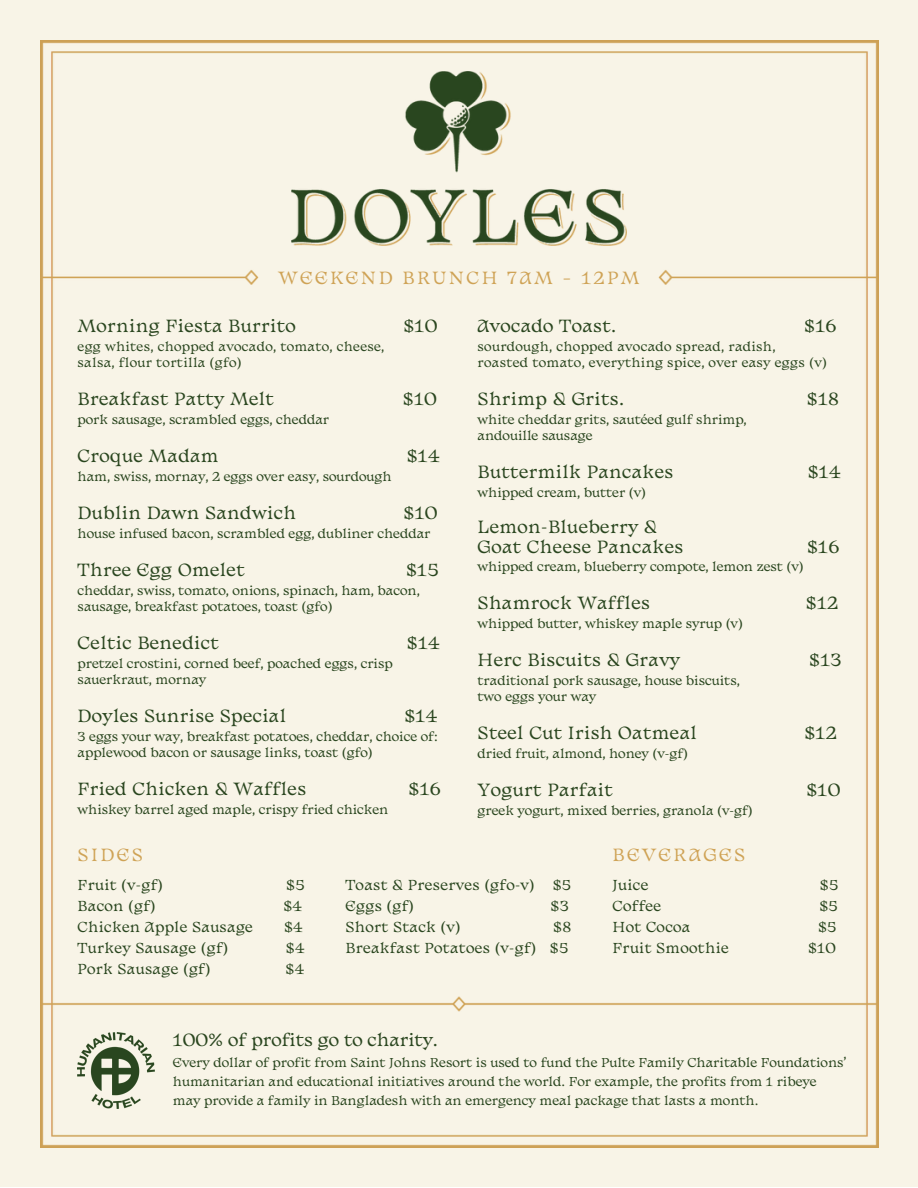
<style>
.page{position:relative;width:918px;height:1188px;background:#fff}
.page>*{position:absolute;margin:0;border:0;box-sizing:border-box;transform-origin:0 0}
.t1{font:16.5px "Basteleur Moonlight";letter-spacing:.025em;color:#2a461f}
.t2{font:16.5px "Basteleur Moonlight";letter-spacing:.15em;color:#cfa356}
.t3{font:16.5px "Basteleur Moonlight";color:#2a461f}
.t4{font:13.5px/21px "Basteleur Moonlight";letter-spacing:.025em;color:#2a461f;text-align:right}
.t5{font:12px/16px "Basteleur Moonlight";color:#2a461f}
.t6{font:12px "Basteleur Moonlight";letter-spacing:.025em;color:#2a461f}
</style>
<div class="page">
<div style="left:0;top:0;width:918px;height:1187px;background:#f8f4e7"></div>
<img style="left:40px;top:41px;width:838px;height:1107px">
<img style="left:659px;top:270px;width:218px;height:15px">
<img style="left:41px;top:270px;width:218px;height:15px">
<img style="left:41px;top:997px;width:837px;height:14px">
<img style="left:292px;top:71px;width:334px;height:175px">
<img style="left:78px;top:1033px;width:76px;height:75px">
<p class="t2" style="left:278px;top:271px;width:363px">WEEKEND BRUNCH 7AM – 12PM</p>
<p class="t1" style="left:78px;top:318px;width:220px">Morning Fiesta Burrito</p>
<p class="t1" style="left:403px;top:318px;width:36px">$10</p>
<p class="t6" style="left:78px;top:341px;width:308px">egg whites, chopped avocado, tomato, cheese,</p>
<p class="t6" style="left:78px;top:357px;width:166px">salsa, flour tortilla (gfo)</p>
<p class="t1" style="left:78px;top:391px;width:198px">Breakfast Patty Melt</p>
<p class="t1" style="left:403px;top:391px;width:36px">$10</p>
<p class="t5" style="left:78px;top:412px;width:253px">pork sausage, scrambled eggs, cheddar</p>
<p class="t1" style="left:78px;top:448px;width:143px">Croque Madam</p>
<p class="t1" style="left:407px;top:448px;width:34px">$14</p>
<p class="t5" style="left:78px;top:469px;width:316px">ham, swiss, mornay, 2 eggs over easy, sourdough</p>
<p class="t1" style="left:78px;top:505px;width:220px">Dublin Dawn Sandwich</p>
<p class="t1" style="left:404px;top:505px;width:36px">$10</p>
<p class="t5" style="left:78px;top:526px;width:354px">house infused bacon, scrambled egg, dubliner cheddar</p>
<p class="t1" style="left:78px;top:562px;width:169px">Three Egg Omelet</p>
<p class="t1" style="left:406px;top:562px;width:34px">$15</p>
<p class="t5" style="left:78px;top:583px;width:344px">cheddar, swiss, tomato, onions, spinach, ham, bacon, sausage, breakfast potatoes, toast (gfo)</p>
<p class="t1" style="left:78px;top:635px;width:143px">Celtic Benedict</p>
<p class="t1" style="left:407px;top:635px;width:34px">$14</p>
<p class="t5" style="left:78px;top:656px;width:317px">pretzel crostini, corned beef, poached eggs, crisp sauerkraut, mornay</p>
<p class="t1" style="left:78px;top:708px;width:210px">Doyles Sunrise Special</p>
<p class="t1" style="left:404px;top:708px;width:34px">$14</p>
<p class="t5" style="left:78px;top:729px;width:362px">3 eggs your way, breakfast potatoes, cheddar, choice of: applewood bacon or sausage links, toast (gfo)</p>
<p class="t1" style="left:78px;top:781px;width:230px">Fried Chicken &amp; Waffles</p>
<p class="t1" style="left:409px;top:781px;width:34px">$16</p>
<p class="t5" style="left:78px;top:802px;width:312px">whiskey barrel aged maple, crispy fried chicken</p>
<p class="t1" style="left:478px;top:318px;width:140px">Avocado Toast.</p>
<p class="t1" style="left:804px;top:318px;width:34px">$16</p>
<p class="t6" style="left:478px;top:341px;width:299px">sourdough, chopped avocado spread, radish,</p>
<p class="t6" style="left:478px;top:357px;width:351px">roasted tomato, everything spice, over easy eggs (v)</p>
<p class="t1" style="left:478px;top:391px;width:148px">Shrimp &amp; Grits.</p>
<p class="t1" style="left:807px;top:391px;width:34px">$18</p>
<p class="t5" style="left:478px;top:412px;width:271px">white cheddar grits, sautéed gulf shrimp,</p>
<p class="t5" style="left:478px;top:428px;width:117px">andouille sausage</p>
<p class="t1" style="left:478px;top:464px;width:197px">Buttermilk Pancakes</p>
<p class="t1" style="left:808px;top:464px;width:34px">$14</p>
<p class="t5" style="left:478px;top:485px;width:170px">whipped cream, butter (v)</p>
<p class="t1" style="left:478px;top:519px;width:181px">Lemon-Blueberry &amp;</p>
<p class="t1" style="left:478px;top:539px;width:207px">Goat Cheese Pancakes</p>
<p class="t1" style="left:807px;top:539px;width:34px">$16</p>
<p class="t5" style="left:478px;top:559px;width:328px">whipped cream, blueberry compote, lemon zest (v)</p>
<p class="t1" style="left:478px;top:595px;width:174px">Shamrock Waffles</p>
<p class="t1" style="left:806px;top:595px;width:34px">$12</p>
<h1 class="t5" style="left:478px;top:616px;width:267px">whipped butter, whiskey maple syrup (v)</h1>
<h1 class="t1" style="left:478px;top:652px;width:204px">Herc Biscuits &amp; Gravy</h1>
<h1 class="t1" style="left:809px;top:652px;width:34px">$13</h1>
<h2 class="t5" style="left:478px;top:673px;width:264px">traditional pork sausage, house biscuits,</h2>
<h2 class="t5" style="left:478px;top:689px;width:120px">two eggs your way</h2>
<h2 class="t1" style="left:478px;top:725px;width:221px">Steel Cut Irish Oatmeal</h2>
<h2 class="t1" style="left:804px;top:725px;width:34px">$12</h2>
<p class="t5" style="left:478px;top:746px;width:212px">dried fruit, almond, honey (v-gf)</p>
<p class="t1" style="left:478px;top:782px;width:137px">Yogurt Parfait</p>
<p class="t1" style="left:806px;top:782px;width:36px">$10</p>
<p class="t5" style="left:478px;top:803px;width:277px">greek yogurt, mixed berries, granola (v-gf)</p>
<p class="t2" style="left:78px;top:848px;width:67px">SIDES</p>
<p class="t2" style="left:613px;top:848px;width:134px">BEVERAGES</p>
<p class="t4" style="left:78px;top:876px;width:87px">Fruit (v-gf)</p>
<p class="t4" style="left:286px;top:876px;width:20px">$5</p>
<p class="t4" style="left:78px;top:897px;width:80px">Bacon (gf)</p>
<p class="t4" style="left:283px;top:897px;width:20px">$4</p>
<p class="t4" style="left:78px;top:918px;width:177px">Chicken Apple Sausage</p>
<p class="t4" style="left:284px;top:918px;width:20px">$4</p>
<p class="t4" style="left:78px;top:939px;width:152px">Turkey Sausage (gf)</p>
<p class="t4" style="left:286px;top:939px;width:20px">$4</p>
<p class="t4" style="left:78px;top:960px;width:135px">Pork Sausage (gf)</p>
<p class="t4" style="left:286px;top:960px;width:20px">$4</p>
<p class="t4" style="left:345px;top:876px;width:191px">Toast &amp; Preserves (gfo-v)</p>
<p class="t4" style="left:553px;top:876px;width:20px">$5</p>
<p class="t4" style="left:345px;top:897px;width:70px">Eggs (gf)</p>
<p class="t4" style="left:551px;top:897px;width:20px">$3</p>
<p class="t4" style="left:345px;top:918px;width:117px">Short Stack (v)</p>
<p class="t4" style="left:345px;top:918px;width:227px">$8<br>Breakfast Potatoes (v-gf) $5</p>
<p class="t4" style="left:613px;top:876px;width:37px">Juice</p>
<p class="t4" style="left:820px;top:876px;width:20px">$5</p>
<p class="t4" style="left:613px;top:897px;width:50px">Coffee</p>
<p class="t4" style="left:819px;top:897px;width:20px">$5</p>
<p class="t4" style="left:613px;top:918px;width:79px">Hot Cocoa</p>
<p class="t4" style="left:818px;top:918px;width:20px">$5</p>
<p class="t4" style="left:613px;top:939px;width:118px">Fruit Smoothie</p>
<p class="t4" style="left:808px;top:939px;width:29px">$10</p>
<p class="t3" style="left:173px;top:1033px;width:267px">100% of profits go to charity.</p>
<p class="t5" style="left:173px;top:1054px;width:675px;line-height:19px">Every dollar of profit from Saint Johns Resort is used to fund the Pulte Family Charitable Foundations’ humanitarian and educational initiatives around the world. For example, the profits from 1 ribeye may provide a family in Bangladesh with an emergency meal package that lasts a month.</p>
</div>
